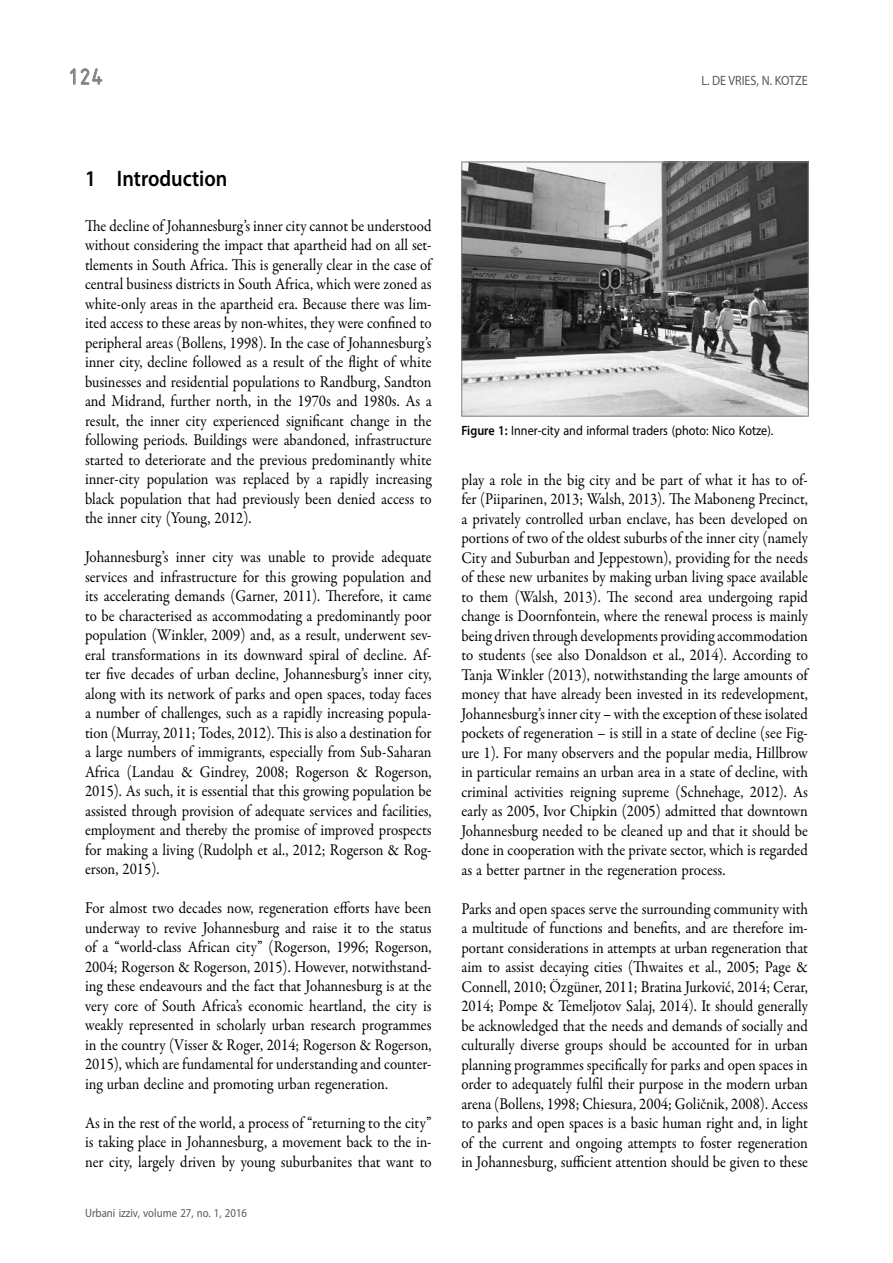
<style>
.page{position:relative;width:893px;height:1263px;background:#fff}
.page>*{position:absolute;margin:0;border:0;box-sizing:border-box;transform-origin:0 0}
.t1{font:24px "ISOCTEUR";color:#808285}
.t2{font:600 22.5px "Myriad Pro";color:#000;scale:.9 1}
.t3{font:16.5px/19.5px "Garamond Premr Pro";color:#000;text-align:justify;scale:.9 1}
.t4{font:13.5px "Myriad Pro";color:#000;scale:.9 1}
.t5{font:13.5px "Myriad Pro";color:#58595b;scale:.9 1}
.t6{font:12px "Myriad Pro";color:#58595b;scale:.9 1}
.s1{font-weight:600}
</style>
<div class="page">
<svg style="left:70px;top:68px;width:33px;height:17px"></svg>
<img style="left:463px;top:164px;width:344px;height:250px">
<div style="left:461px;top:162px;width:348px;height:254px;border:1px solid #808285"></div>
<h1 class="t1" style="left:64px;top:61px;width:43px">124</h1>
<p class="t5" style="left:701px;top:72px;width:120px">L. DE VRIES, N. KOTZE</p>
<h2 class="t2" style="left:85px;top:164px;width:160px">1 Introduction</h2>
<p class="t3" style="left:85px;top:216px;width:387px">The decline of Johannesburg’s inner city cannot be understood without considering the impact that apartheid had on all set&shy;tlements in South Africa. This is generally clear in the case of central business districts in South Africa, which were zoned as white-only areas in the apartheid era. Because there was lim&shy;ited access to these areas by non-whites, they were confined to peripheral areas (Bollens, 1998). In the case of Johannesburg’s inner city, decline followed as a result of the flight of white businesses and residential populations to Randburg, Sandton and Midrand, further north, in the 1970s and 1980s. As a result, the inner city experienced significant change in the following periods. Buildings were abandoned, infrastructure started to deteriorate and the previous predominantly white inner-city population was replaced by a rapidly increasing black population that had previously been denied access to the inner city (Young, 2012).</p>
<p class="t3" style="left:85px;top:548px;width:387px">Johannesburg’s inner city was unable to provide adequate services and infrastructure for this growing population and its accelerating demands (Garner, 2011). Therefore, it came to be characterised as accommodating a predominantly poor population (Winkler, 2009) and, as a result, underwent sev&shy;eral transformations in its downward spiral of decline. Af&shy;ter five decades of urban decline, Johannesburg’s inner city, along with its network of parks and open spaces, today faces a number of challenges, such as a rapidly increasing popula&shy;tion (Murray, 2011; Todes, 2012). This is also a destination for a large numbers of immigrants, especially from Sub-Saharan Africa (Landau &amp; Gindrey, 2008; Rogerson &amp; Rogerson, 2015). As such, it is essential that this growing population be assisted through provision of adequate services and facilities, employment and thereby the promise of improved prospects for making a living (Rudolph et al., 2012; Rogerson &amp; Rog&shy;erson, 2015).</p>
<p class="t3" style="left:85px;top:898px;width:387px">For almost two decades now, regeneration efforts have been underway to revive Johannesburg and raise it to the status of a “world-class African city” (Rogerson, 1996; Rogerson, 2004; Rogerson &amp; Rogerson, 2015). However, notwithstand&shy;ing these endeavours and the fact that Johannesburg is at the very core of South Africa’s economic heartland, the city is weakly represented in scholarly urban research programmes in the country (Visser &amp; Roger, 2014; Rogerson &amp; Rogerson, 2015), which are fundamental for understanding and counter&shy;ing urban decline and promoting urban regeneration.</p>
<p class="t3" style="left:85px;top:1113px;width:387px">As in the rest of the world, a process of “returning to the city” is taking place in Johannesburg, a movement back to the in&shy;ner city, largely driven by young suburbanites that want to</p>
<p class="t6" style="left:85px;top:1205px;width:182px">Urbani izziv, volume 27, no. 1, 2016</p>
<p class="t4" style="left:461px;top:422px;width:348px"><span class="s1">Figure 1:</span> Inner-city and informal traders (photo: Nico Kotze).</p>
<p class="t3" style="left:461px;top:470px;width:387px">play a role in the big city and be part of what it has to of&shy;fer (Piiparinen, 2013; Walsh, 2013). The Maboneng Precinct, a privately controlled urban enclave, has been developed on portions of two of the oldest suburbs of the inner city (namely City and Suburban and Jeppestown), providing for the needs of these new urbanites by making urban living space available to them (Walsh, 2013). The second area undergoing rapid change is Doornfontein, where the renewal process is mainly being driven through developments providing accommodation to students (see also Donaldson et al., 2014). According to Tanja Winkler (2013), notwithstanding the large amounts of money that have already been invested in its redevelopment, Johannesburg’s inner city – with the exception of these isolated pockets of regeneration – is still in a state of decline (see Fig&shy;ure 1). For many observers and the popular media, Hillbrow in particular remains an urban area in a state of decline, with criminal activities reigning supreme (Schnehage, 2012). As early as 2005, Ivor Chipkin (2005) admitted that downtown Johannesburg needed to be cleaned up and that it should be done in cooperation with the private sector, which is regarded as a better partner in the regeneration process.</p>
<p class="t3" style="left:461px;top:899px;width:387px">Parks and open spaces serve the surrounding community with a multitude of functions and benefits, and are therefore im&shy;portant considerations in attempts at urban regeneration that aim to assist decaying cities (Thwaites et al., 2005; Page &amp; Connell, 2010; Özgüner, 2011; Bratina Jurković, 2014; Cerar, 2014; Pompe &amp; Temeljotov Salaj, 2014). It should generally be acknowledged that the needs and demands of socially and culturally diverse groups should be accounted for in urban planning programmes specifically for parks and open spaces in order to adequately fulfil their purpose in the modern urban arena (Bollens, 1998; Chiesura, 2004; Goličnik, 2008). Access to parks and open spaces is a basic human right and, in light of the current and ongoing attempts to foster regeneration in Johannesburg, sufficient attention should be given to these</p>
</div>
